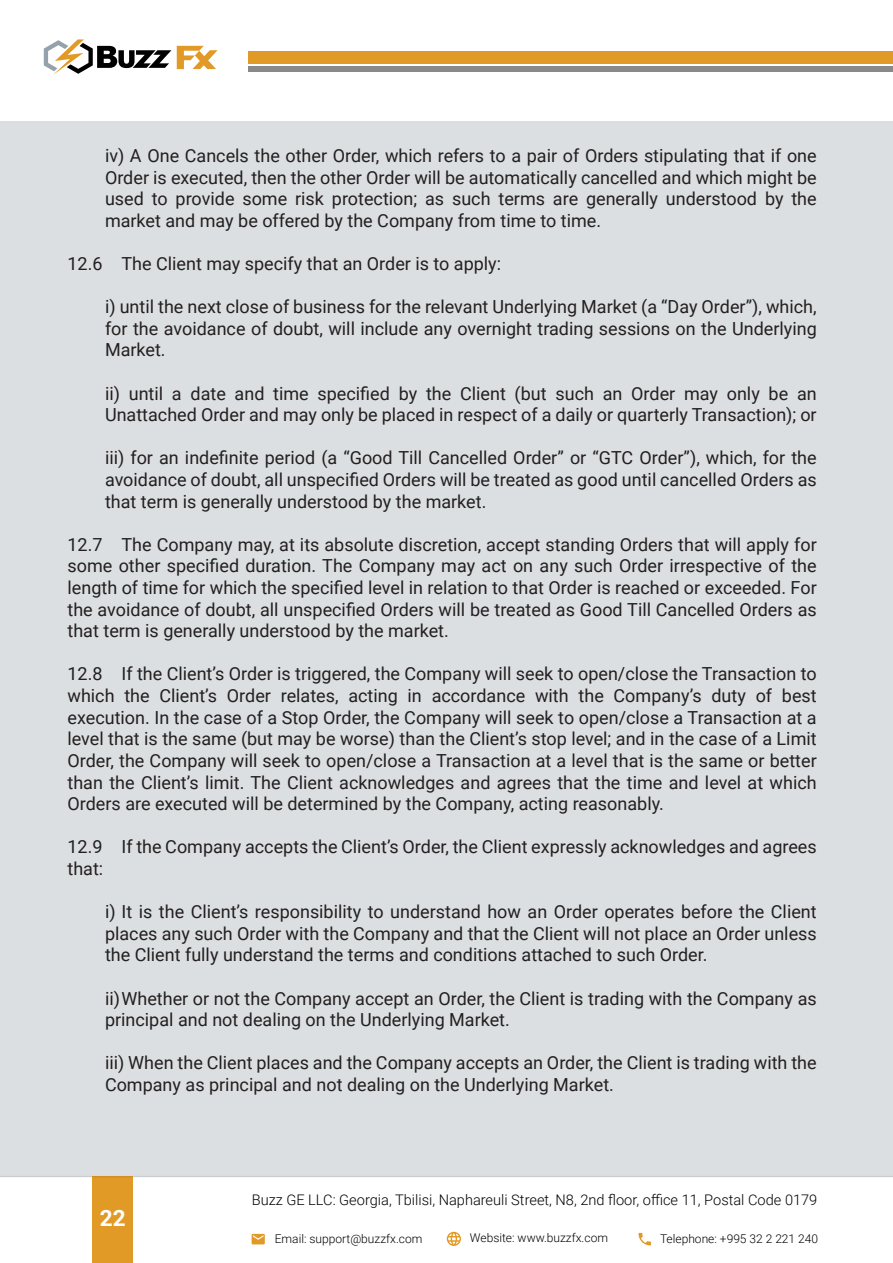
<style>
.page{position:relative;width:893px;height:1263px;background:#fff}
.page>*{position:absolute;margin:0;border:0;box-sizing:border-box;transform-origin:0 0}
.t1{font:700 22.5px "Roboto";color:#fff}
.t2{font:18px/21.6px "Roboto";color:#231f20;text-align:justify}
.t3{font:300 14.55px "Roboto";color:#010101}
.t4{font:300 12px "Roboto";color:#010101}
</style>
<div class="page">
<div style="left:0;top:122px;width:893px;height:1054px;background:#dcdfe1"></div>
<svg style="left:44px;top:39px;width:127px;height:36px"></svg>
<svg style="left:177px;top:46px;width:41px;height:23px"></svg>
<div style="left:248px;top:51px;width:645px;height:13px;background:#e29a26"></div>
<div style="left:248px;top:66px;width:645px;height:5px;background:#898989"></div>
<div style="left:93px;top:1176px;width:40px;height:87px;background:#e29a26"></div>
<svg style="left:252px;top:1234px;width:13px;height:10px"></svg>
<svg style="left:638px;top:1233px;width:13px;height:12px"></svg>
<svg style="left:447px;top:1232px;width:14px;height:14px"></svg>
<hr style="left:0;top:1176px;width:893px;height:1px;background:#010101">
<p class="t2" style="left:105px;top:144px;width:713px">iv) A One Cancels the other Order, which refers to a pair of Orders stipulating that if one Order is executed, then the other Order will be automatically cancelled and which might be used to provide some risk protection; as such terms are generally understood by the market and may be offered by the Company from time to time.</p>
<p class="t2" style="left:68px;top:252px;width:435px">12.6 The Client may specify that an Order is to apply:</p>
<p class="t2" style="left:105px;top:295px;width:713px">i) until the next close of business for the relevant Underlying Market (a “Day Order”), which, for the avoidance of doubt, will include any overnight trading sessions on the Underlying Market.</p>
<p class="t2" style="left:105px;top:382px;width:713px">ii) until a date and time specified by the Client (but such an Order may only be an<br>Unattached Order and may only be placed in respect of a daily or quarterly Transaction); or</p>
<p class="t2" style="left:105px;top:447px;width:713px">iii) for an indefinite period (a “Good Till Cancelled Order” or “GTC Order”), which, for the avoidance of doubt, all unspecified Orders will be treated as good until cancelled Orders as that term is generally understood by the market.</p>
<p class="t2" style="left:68px;top:533px;width:751px">12.7 The Company may, at its absolute discretion, accept standing Orders that will apply for some other specified duration. The Company may act on any such Order irrespective of the length of time for which the specified level in relation to that Order is reached or exceeded. For the avoidance of doubt, all unspecified Orders will be treated as Good Till Cancelled Orders as that term is generally understood by the market.</p>
<p class="t2" style="left:68px;top:663px;width:751px">12.8 If the Client’s Order is triggered, the Company will seek to open/close the Transaction to which the Client’s Order relates, acting in accordance with the Company’s duty of best execution. In the case of a Stop Order, the Company will seek to open/close a Transaction at a level that is the same (but may be worse) than the Client’s stop level; and in the case of a Limit Order, the Company will seek to open/close a Transaction at a level that is the same or better than the Client’s limit. The Client acknowledges and agrees that the time and level at which Orders are executed will be determined by the Company, acting reasonably.</p>
<p class="t2" style="left:68px;top:835px;width:751px">12.9 If the Company accepts the Client’s Order, the Client expressly acknowledges and agrees that:</p>
<p class="t2" style="left:105px;top:900px;width:713px">i) It is the Client’s responsibility to understand how an Order operates before the Client places any such Order with the Company and that the Client will not place an Order unless the Client fully understand the terms and conditions attached to such Order.</p>
<p class="t2" style="left:105px;top:987px;width:713px">ii) Whether or not the Company accept an Order, the Client is trading with the Company as principal and not dealing on the Underlying Market.</p>
<p class="t2" style="left:105px;top:1051px;width:713px">iii) When the Client places and the Company accepts an Order, the Client is trading with the<br>Company as principal and not dealing on the Underlying Market.</p>
<p class="t1" style="left:100px;top:1202px;width:27px">22</p>
<p class="t3" style="left:252px;top:1189px;width:567px">Buzz GE LLC: Georgia, Tbilisi, Naphareuli Street, N8, 2nd floor, office 11, Postal Code 0179</p>
<p class="t4" style="left:275px;top:1230px;width:149px">Email: support@buzzfx.com</p>
<p class="t4" style="left:470px;top:1230px;width:140px">Website: www.buzzfx.com</p>
<p class="t4" style="left:660px;top:1230px;width:160px">Telephone: +995 32 2 221 240</p>
</div>
